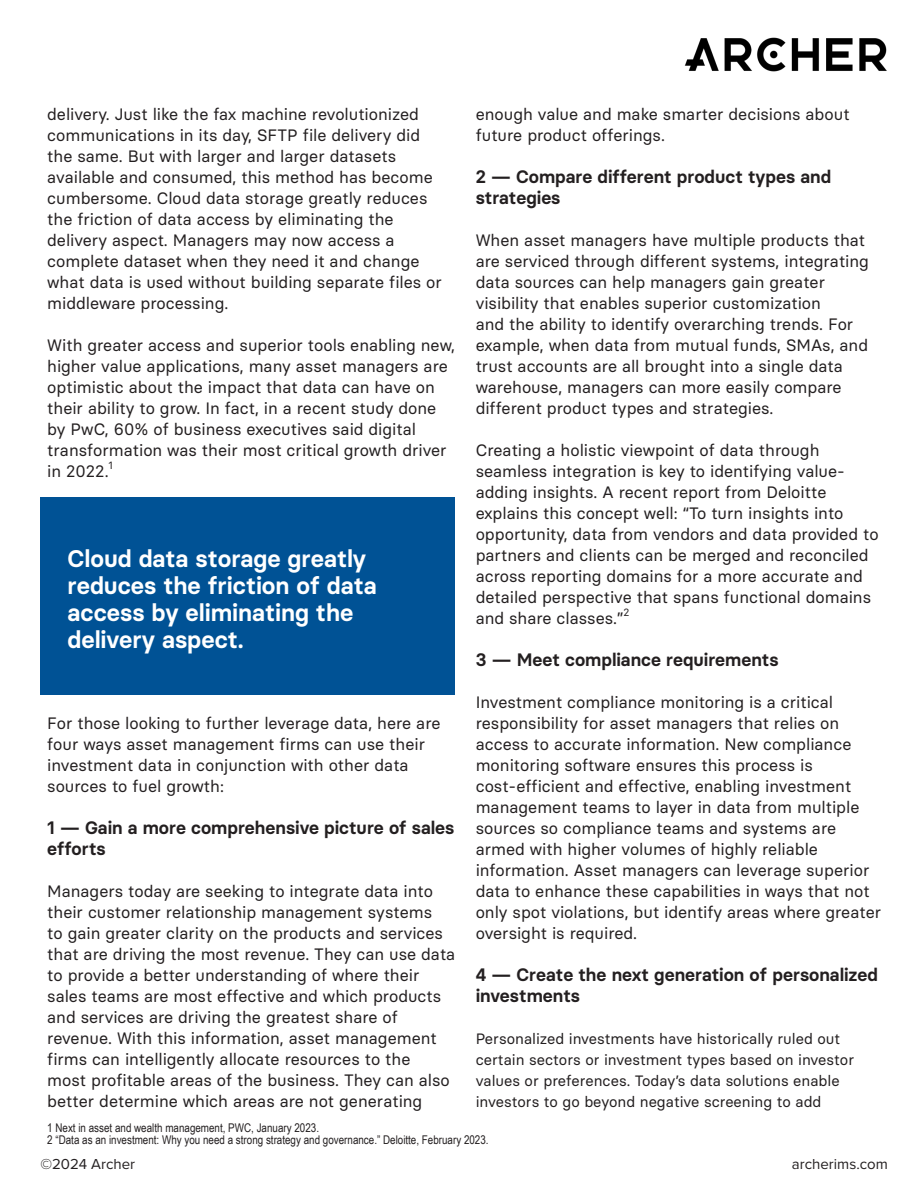
<style>
.page{position:relative;width:918px;height:1188px;background:#fff}
.page>*{position:absolute;margin:0;border:0;box-sizing:border-box;transform-origin:0 0}
.t1{font:600 24px/27px "Basier Circle";color:#fff}
.t2{font:600 18px/21px "Basier Circle";color:#231f20}
.t3{font:16.5px/21px "Basier Circle";color:#231f20}
.t4{font:15px/21px "Basier Circle";color:#231f20}
.t5{font:15px "Proxima Nova";color:#231f20}
.t6{font:12px "Arial Narrow";color:#231f20}
.t7{font:10.5px "Basier Circle";color:#231f20}
</style>
<div class="page">
<div style="left:40px;top:497px;width:415px;height:197px;background:#005295"></div>
<img style="left:684px;top:37px;width:203px;height:35px">
<p class="t3" style="left:47px;top:103px;width:396px">delivery. Just like the fax machine revolutionized communications in its day, SFTP file delivery did the same. But with larger and larger datasets available and consumed, this method has become cumbersome. Cloud data storage greatly reduces the friction of data access by eliminating the delivery aspect. Managers may now access a complete dataset when they need it and change what data is used without building separate files or middleware processing.</p>
<p class="t3" style="left:47px;top:334px;width:409px">With greater access and superior tools enabling new, higher value applications, many asset managers are optimistic about the impact that data can have on their ability to grow. In fact, in a recent study done by PwC, 60% of business executives said digital transformation was their most critical growth driver in 2022.</p>
<p class="t7" style="left:109px;top:459px;width:6px">1</p>
<p class="t1" style="left:68px;top:545px;width:311px">Cloud data storage greatly reduces the friction of data access by eliminating the delivery aspect.</p>
<p class="t3" style="left:47px;top:712px;width:395px">For those looking to further leverage data, here are four ways asset management firms can use their investment data in conjunction with other data sources to fuel growth:</p>
<p class="t2" style="left:47px;top:817px;width:409px">1 — Gain a more comprehensive picture of sales efforts</p>
<p class="t3" style="left:47px;top:880px;width:410px">Managers today are seeking to integrate data into their customer relationship management systems<br>to gain greater clarity on the products and services that are driving the most revenue. They can use data to provide a better understanding of where their sales teams are most effective and which products and services are driving the greatest share of revenue. With this information, asset management firms can intelligently allocate resources to the<br>most profitable areas of the business. They can also better determine which areas are not generating</p>
<p class="t3" style="left:476px;top:103px;width:375px">enough value and make smarter decisions about future product offerings.</p>
<p class="t2" style="left:476px;top:166px;width:357px">2 — Compare different product types and strategies</p>
<p class="t3" style="left:476px;top:229px;width:395px">When asset managers have multiple products that are serviced through different systems, integrating data sources can help managers gain greater visibility that enables superior customization<br>and the ability to identify overarching trends. For example, when data from mutual funds, SMAs, and trust accounts are all brought into a single data warehouse, managers can more easily compare different product types and strategies.</p>
<p class="t3" style="left:476px;top:439px;width:404px">Creating a holistic viewpoint of data through seamless integration is key to identifying value&shy;adding insights. A recent report from Deloitte explains this concept well: “To turn insights into opportunity, data from vendors and data provided to partners and clients can be merged and reconciled across reporting domains for a more accurate and detailed perspective that spans functional domains and share classes.”</p>
<p class="t7" style="left:624px;top:606px;width:7px">2</p>
<p class="t2" style="left:476px;top:649px;width:304px">3 — Meet compliance requirements</p>
<p class="t3" style="left:476px;top:691px;width:407px">Investment compliance monitoring is a critical responsibility for asset managers that relies on access to accurate information. New compliance monitoring software ensures this process is cost-efficient and effective, enabling investment management teams to layer in data from multiple sources so compliance teams and systems are armed with higher volumes of highly reliable information. Asset managers can leverage superior data to enhance these capabilities in ways that not only spot violations, but identify areas where greater oversight is required.</p>
<p class="t2" style="left:476px;top:964px;width:404px">4 — Create the next generation of personalized investments</p>
<p class="t4" style="left:476px;top:1028px;width:380px">Personalized investments have historically ruled out certain sectors or investment types based on investor values or preferences. Today’s data solutions enable investors to go beyond negative screening to add</p>
<p class="t6" style="left:47px;top:1119px;width:273px">1 Next in asset and wealth management, PWC, January 2023.</p>
<p class="t6" style="left:47px;top:1131px;width:443px">2 “Data as an investment: Why you need a strong strategy and governance.” Deloitte, February 2023.</p>
<p class="t5" style="left:40px;top:1152px;width:96px">©2024 Archer</p>
<p class="t5" style="left:792px;top:1152px;width:97px">archerims.com</p>
</div>
